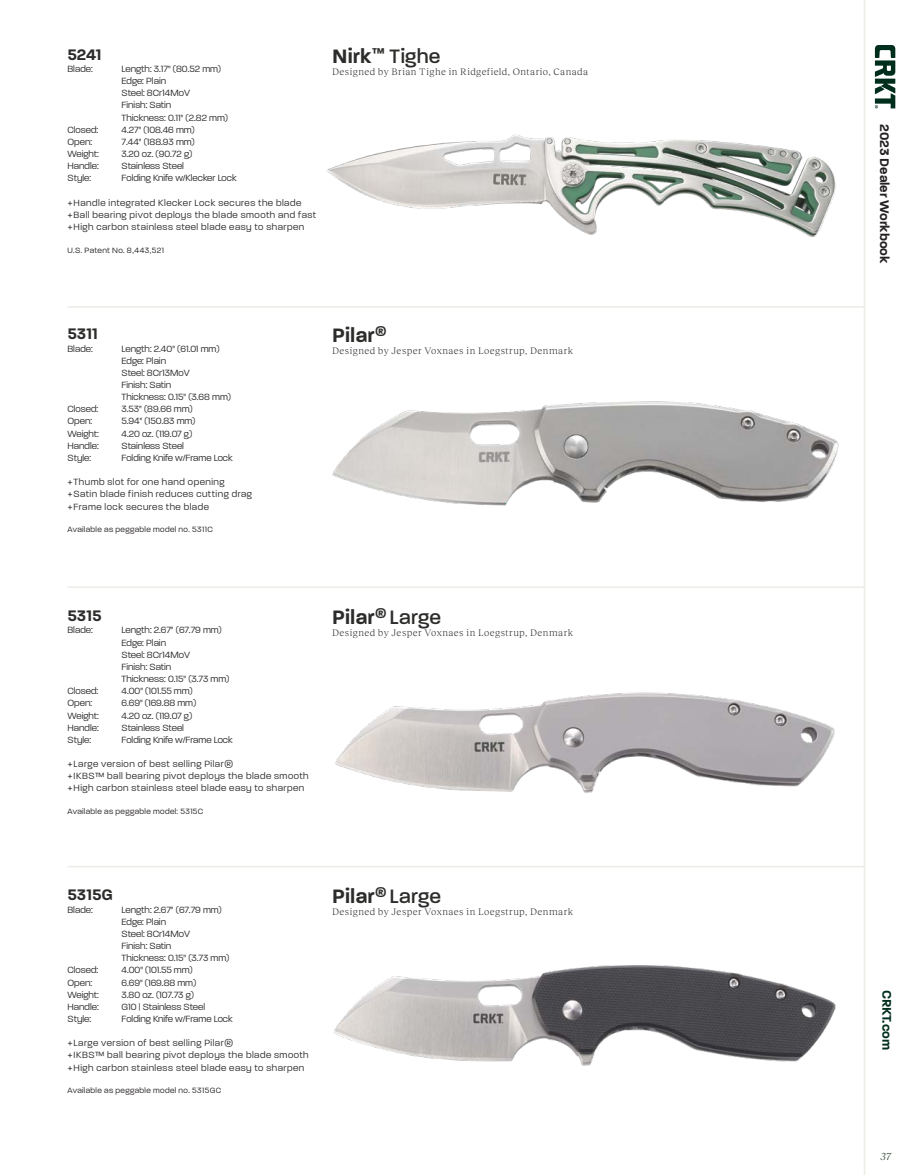
<style>
.page{position:relative;width:905px;height:1175px;background:#fff}
.page>*{position:absolute;margin:0;border:0;box-sizing:border-box;transform-origin:0 0}
.t1{font:600 21px "Paralucent";letter-spacing:.01em;color:#2c2c2b}
.t2{font:500 21px "Paralucent";letter-spacing:.01em;color:#2c2c2b}
.t3{font:600 16.5px "Paralucent";color:#2c2c2b}
.t4{font:600 13.5px "Paralucent";color:#242021}
.t5{font:600 13.5px "Paralucent";color:#002e1c}
.t6{font:italic 10.5px "Reckless Neue";color:#374938}
.t7{font:300 9.75px/12.1px "Paralucent";color:#2c2c2b}
.t8{font:300 9.75px/12.1px "Paralucent";letter-spacing:.05em;color:#2c2c2b}
.t9{font:300 9.75px "Reckless Neue";letter-spacing:.045em;color:#242021}
.t10{font:300 8.25px "Paralucent";letter-spacing:.045em;color:#242021}
.s1{font-family:"DIN Next LT Pro";font-weight:400}
.s2{font-weight:600}
.s3{font-weight:500}
</style>
<div class="page">
<hr style="left:67px;top:306px;width:797px;height:2px;background:#edebe6">
<hr style="left:67px;top:586px;width:797px;height:2px;background:#edebe6">
<hr style="left:67px;top:866px;width:797px;height:1px;background:#edebe6">
<svg style="left:874px;top:45px;width:21px;height:63px"></svg>
<hr style="left:863px;top:0;width:2px;height:1174px;background:#edebe6">
<img style="left:326px;top:134px;width:510px;height:103px">
<img style="left:332px;top:401px;width:507px;height:105px">
<img style="left:335px;top:692px;width:500px;height:101px">
<img style="left:333px;top:965px;width:503px;height:101px">
<h2 class="t3" style="left:68px;top:44px;width:35px">5241</h2>
<p class="t7" style="left:68px;top:63px;width:27px">Blade:</p>
<p class="t7" style="left:121px;top:63px;width:108px">Length: 3.17" (80.52 mm)<br>Edge: Plain<br>Steel: 8Cr14MoV<br>Finish: Satin<br>Thickness: 0.11" (2.82 mm)</p>
<p class="t7" style="left:68px;top:123px;width:32px">Closed:</p>
<p class="t7" style="left:121px;top:123px;width:75px">4.27" (108.46 mm)</p>
<p class="t7" style="left:68px;top:136px;width:26px">Open:</p>
<p class="t7" style="left:121px;top:136px;width:75px">7.44" (188.93 mm)</p>
<p class="t7" style="left:68px;top:148px;width:33px">Weight:</p>
<p class="t7" style="left:121px;top:148px;width:72px">3.20 oz. (90.72 g)</p>
<p class="t7" style="left:68px;top:160px;width:33px">Handle:</p>
<p class="t7" style="left:121px;top:160px;width:64px">Stainless Steel</p>
<p class="t7" style="left:68px;top:172px;width:25px">Style:</p>
<p class="t7" style="left:121px;top:172px;width:117px">Folding Knife w/Klecker Lock</p>
<p class="t8" style="left:68px;top:196px;width:250px"><span class="s1">+</span>Handle integrated Klecker Lock secures the blade <span class="s1">+</span>Ball bearing pivot deploys the blade smooth and fast <span class="s1">+</span>High carbon stainless steel blade easy to sharpen</p>
<p class="t10" style="left:68px;top:245px;width:98px">U.S. Patent No. 8,443,521</p>
<h1 class="t2" style="left:332px;top:44px;width:110px"><span class="s2">Nirk</span><sup>™</sup> Tighe</h1>
<p class="t9" style="left:332px;top:65px;width:257px">Designed by Brian Tighe in Ridgefield, Ontario, Canada</p>
<h2 class="t3" style="left:67px;top:324px;width:32px">5311</h2>
<p class="t7" style="left:67px;top:342px;width:27px">Blade:</p>
<p class="t7" style="left:121px;top:342px;width:111px">Length: 2.40" (61.01 mm)<br>Edge: Plain<br>Steel: 8Cr13MoV<br>Finish: Satin<br>Thickness: 0.15" (3.68 mm)</p>
<p class="t7" style="left:67px;top:403px;width:32px">Closed:</p>
<p class="t7" style="left:121px;top:403px;width:73px">3.53" (89.66 mm)</p>
<p class="t7" style="left:67px;top:415px;width:26px">Open:</p>
<p class="t7" style="left:121px;top:415px;width:75px">5.94" (150.83 mm)</p>
<p class="t7" style="left:67px;top:427px;width:33px">Weight:</p>
<p class="t7" style="left:121px;top:427px;width:72px">4.20 oz. (119.07 g)</p>
<p class="t7" style="left:67px;top:439px;width:33px">Handle:</p>
<p class="t7" style="left:121px;top:439px;width:64px">Stainless Steel</p>
<p class="t7" style="left:67px;top:452px;width:25px">Style:</p>
<p class="t7" style="left:121px;top:452px;width:113px">Folding Knife w/Frame Lock</p>
<p class="t8" style="left:67px;top:476px;width:186px"><span class="s1">+</span>Thumb slot for one hand opening <span class="s1">+</span>Satin blade finish reduces cutting drag <span class="s1">+</span>Frame lock secures the blade</p>
<p class="t10" style="left:67px;top:525px;width:147px">Available as peggable model no. 5311C</p>
<h1 class="t1" style="left:332px;top:323px;width:56px">Pilar<sup>®</sup></h1>
<p class="t9" style="left:332px;top:344px;width:242px">Designed by Jesper Voxnaes in Loegstrup, Denmark</p>
<h2 class="t3" style="left:67px;top:606px;width:35px">5315</h2>
<p class="t7" style="left:67px;top:624px;width:27px">Blade:</p>
<p class="t7" style="left:121px;top:624px;width:109px">Length: 2.67" (67.79 mm)<br>Edge: Plain<br>Steel: 8Cr14MoV<br>Finish: Satin<br>Thickness: 0.15" (3.73 mm)</p>
<p class="t7" style="left:67px;top:685px;width:32px">Closed:</p>
<p class="t7" style="left:121px;top:685px;width:73px">4.00" (101.55 mm)</p>
<p class="t7" style="left:67px;top:697px;width:26px">Open:</p>
<p class="t7" style="left:121px;top:697px;width:76px">6.69" (169.88 mm)</p>
<p class="t7" style="left:67px;top:709px;width:33px">Weight:</p>
<p class="t7" style="left:121px;top:709px;width:72px">4.20 oz. (119.07 g)</p>
<p class="t7" style="left:67px;top:721px;width:33px">Handle:</p>
<p class="t7" style="left:121px;top:721px;width:64px">Stainless Steel</p>
<p class="t7" style="left:67px;top:733px;width:25px">Style:</p>
<p class="t7" style="left:121px;top:733px;width:113px">Folding Knife w/Frame Lock</p>
<p class="t8" style="left:67px;top:758px;width:242px"><span class="s1">+</span>Large version of best selling Pilar®<br><span class="s1">+</span>IKBS™ ball bearing pivot deploys the blade smooth <span class="s1">+</span>High carbon stainless steel blade easy to sharpen</p>
<p class="t10" style="left:67px;top:806px;width:137px">Available as peggable model: 5315C</p>
<h1 class="t1" style="left:332px;top:605px;width:110px">Pilar<sup>®</sup> <span class="s3">Large</span></h1>
<p class="t9" style="left:332px;top:625px;width:242px">Designed by Jesper Voxnaes in Loegstrup, Denmark</p>
<h2 class="t3" style="left:67px;top:885px;width:47px">5315G</h2>
<p class="t7" style="left:67px;top:903px;width:27px">Blade:</p>
<p class="t7" style="left:121px;top:903px;width:109px">Length: 2.67" (67.79 mm)<br>Edge: Plain<br>Steel: 8Cr14MoV<br>Finish: Satin<br>Thickness: 0.15" (3.73 mm)</p>
<p class="t7" style="left:67px;top:964px;width:32px">Closed:</p>
<p class="t7" style="left:121px;top:964px;width:73px">4.00" (101.55 mm)</p>
<p class="t7" style="left:67px;top:976px;width:26px">Open:</p>
<p class="t7" style="left:121px;top:976px;width:76px">6.69" (169.88 mm)</p>
<p class="t7" style="left:67px;top:988px;width:33px">Weight:</p>
<p class="t7" style="left:121px;top:988px;width:74px">3.80 oz. (107.73 g)</p>
<p class="t7" style="left:67px;top:1000px;width:33px">Handle:</p>
<p class="t7" style="left:121px;top:1000px;width:85px">G10 | Stainless Steel</p>
<p class="t7" style="left:67px;top:1012px;width:25px">Style:</p>
<p class="t7" style="left:121px;top:1012px;width:113px">Folding Knife w/Frame Lock</p>
<p class="t8" style="left:67px;top:1037px;width:242px"><span class="s1">+</span>Large version of best selling Pilar®<br><span class="s1">+</span>IKBS™ ball bearing pivot deploys the blade smooth <span class="s1">+</span>High carbon stainless steel blade easy to sharpen</p>
<p class="t10" style="left:67px;top:1085px;width:155px">Available as peggable model no. 5315GC</p>
<h1 class="t1" style="left:332px;top:884px;width:110px">Pilar<sup>®</sup> <span class="s3">Large</span></h1>
<p class="t9" style="left:332px;top:905px;width:242px">Designed by Jesper Voxnaes in Loegstrup, Denmark</p>
<h3 class="t4" style="left:892px;top:124px;width:141px;rotate:90deg">2023 Dealer Workbook</h3>
<h3 class="t5" style="left:895px;top:989px;width:61px;rotate:90deg">CRKT.com</h3>
<p class="t6" style="left:880px;top:1148px;width:12px">37</p>
</div>
